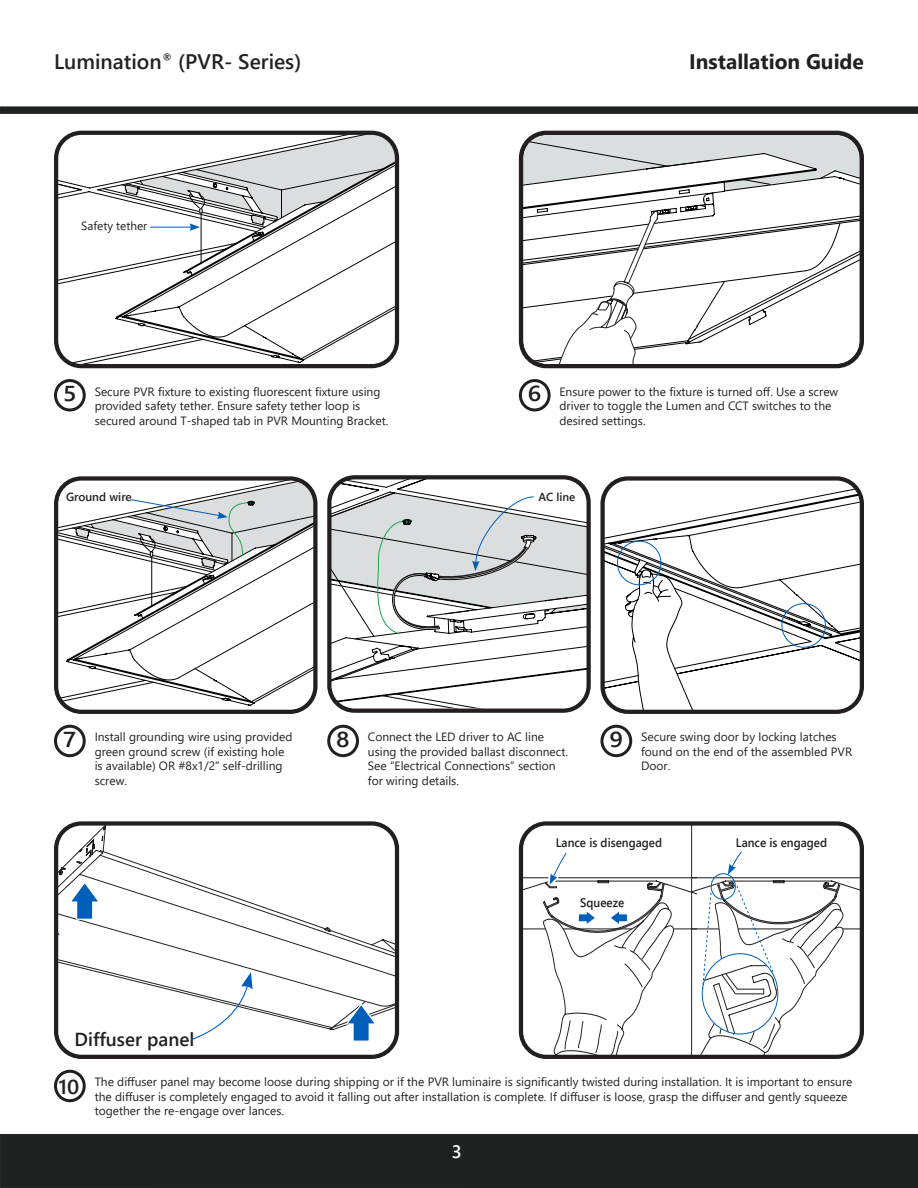
<style>
.page{position:relative;width:918px;height:1188px;background:#fff}
.page>*{position:absolute;margin:0;border:0;box-sizing:border-box;transform-origin:0 0}
.t1{font:600 21.6px "Segoe UI";color:#231f20;scale:1.13 1}
.t2{font:600 21px "Segoe UI";color:#202222}
.t3{font:700 21px "Segoe UI";color:#202222}
.t4{font:600 20.1px "Segoe UI";color:#231f20;scale:1.08 1}
.t5{font:600 18.9px "Segoe UI";color:#231f20}
.t6{font:600 18px "Segoe UI";color:#fff}
.t7{font:600 12.45px "Segoe UI";color:#231f20;scale:.94 1}
.t8{font:12px/14.4px "Segoe UI";color:#231f20}
.t9{font:11.7px "Segoe UI";color:#231f20}
.t10{font:600 11.7px "Segoe UI";color:#231f20}
.t11{font:600 11.55px "Segoe UI";color:#231f20}
</style>
<div class="page">
<div style="left:0;top:106px;width:918px;height:8px;background:#202222"></div>
<div style="left:0;top:1134px;width:918px;height:54px;background:#202222"></div>
<svg style="left:59px;top:136px;width:335px;height:227px"></svg>
<svg style="left:125px;top:136px;width:269px;height:128px"></svg>
<div style="left:54px;top:131px;width:345px;height:237px;border:4px solid #231f20;border-radius:25px"></div>
<div style="left:54px;top:379px;width:32px;height:32px;border:3px solid #231f20;border-radius:50%"></div>
<svg style="left:524px;top:136px;width:335px;height:227px"></svg>
<div style="left:519px;top:131px;width:345px;height:237px;border:4px solid #231f20;border-radius:25px"></div>
<div style="left:519px;top:379px;width:32px;height:32px;border:3px solid #231f20;border-radius:50%"></div>
<svg style="left:59px;top:481px;width:254px;height:228px"></svg>
<svg style="left:76px;top:481px;width:237px;height:126px"></svg>
<div style="left:54px;top:476px;width:264px;height:238px;border:4px solid #231f20;border-radius:25px"></div>
<div style="left:54px;top:725px;width:32px;height:32px;border:3px solid #231f20;border-radius:50%"></div>
<svg style="left:605px;top:484px;width:254px;height:225px"></svg>
<svg style="left:625px;top:569px;width:89px;height:140px"></svg>
<div style="left:617px;top:541px;width:44px;height:44px;border:1px solid #005fb9;border-radius:50%"></div>
<div style="left:782px;top:603px;width:44px;height:45px;border:1px solid #005fb9;border-radius:50%"></div>
<div style="left:600px;top:476px;width:264px;height:238px;border:4px solid #231f20;border-radius:25px"></div>
<div style="left:600px;top:725px;width:32px;height:32px;border:3px solid #231f20;border-radius:50%"></div>
<svg style="left:59px;top:826px;width:335px;height:22px"></svg>
<svg style="left:59px;top:848px;width:335px;height:182px"></svg>
<svg style="left:345px;top:1003px;width:33px;height:39px"></svg>
<svg style="left:59px;top:881px;width:42px;height:73px"></svg>
<svg style="left:190px;top:972px;width:63px;height:69px"></svg>
<div style="left:54px;top:821px;width:345px;height:238px;border:4px solid #231f20;border-radius:25px"></div>
<div style="left:54px;top:1070px;width:32px;height:32px;border:3px solid #231f20;border-radius:50%"></div>
<svg style="left:524px;top:826px;width:335px;height:228px"></svg>
<div style="left:519px;top:821px;width:345px;height:238px;border:4px solid #231f20;border-radius:25px"></div>
<svg style="left:332px;top:480px;width:254px;height:228px"></svg>
<svg style="left:332px;top:493px;width:254px;height:145px"></svg>
<div style="left:327px;top:475px;width:264px;height:238px;border:4px solid #231f20;border-radius:25px"></div>
<div style="left:327px;top:725px;width:32px;height:32px;border:3px solid #231f20;border-radius:50%"></div>
<p class="t2" style="left:54px;top:42px;width:249px">Lumination<sup>®</sup> (PVR- Series)</p>
<p class="t3" style="left:689px;top:42px;width:176px">Installation Guide</p>
<p class="t9" style="left:81px;top:215px;width:68px">Safety tether</p>
<p class="t1" style="left:528px;top:373px;width:13px">6</p>
<p class="t1" style="left:63px;top:373px;width:13px">5</p>
<p class="t8" style="left:560px;top:383px;width:280px">Ensure power to the fixture is turned off. Use a screw driver to toggle the Lumen and CCT switches to the desired settings.</p>
<p class="t8" style="left:95px;top:383px;width:295px">Secure PVR fixture to existing fluorescent fixture using provided safety tether. Ensure safety tether loop is secured around T-shaped tab in PVR Mounting Bracket.</p>
<p class="t10" style="left:66px;top:486px;width:67px">Ground wire</p>
<p class="t11" style="left:538px;top:486px;width:38px">AC line</p>
<p class="t1" style="left:336px;top:719px;width:13px">8</p>
<p class="t1" style="left:609px;top:719px;width:13px">9</p>
<p class="t1" style="left:63px;top:719px;width:13px">7</p>
<p class="t8" style="left:641px;top:729px;width:213px">Secure swing door by locking latches found on the end of the assembled PVR<br>Door.</p>
<p class="t8" style="left:95px;top:729px;width:199px">Install grounding wire using provided green ground screw (if existing hole is available) OR #8x1/2” self-drilling screw.</p>
<p class="t8" style="left:368px;top:729px;width:202px">Connect the LED driver to AC line using the provided ballast disconnect.<br>See “Electrical Connections” section for wiring details.</p>
<p class="t7" style="left:556px;top:831px;width:115px">Lance is disengaged</p>
<p class="t7" style="left:736px;top:831px;width:98px">Lance is engaged</p>
<p class="t7" style="left:580px;top:891px;width:48px">Squeeze</p>
<p class="t5" style="left:75px;top:1021px;width:121px">Diffuser panel</p>
<p class="t8" style="left:95px;top:1074px;width:759px">The diffuser panel may become loose during shipping or if the PVR luminaire is significantly twisted during installation. It is important to ensure the diffuser is completely engaged to avoid it falling out after installation is complete. If diffuser is loose, grasp the diffuser and gently squeeze together the re-engage over lances.</p>
<p class="t4" style="left:59px;top:1068px;width:21px">10</p>
<p class="t6" style="left:452px;top:1135px;width:11px">3</p>
</div>
